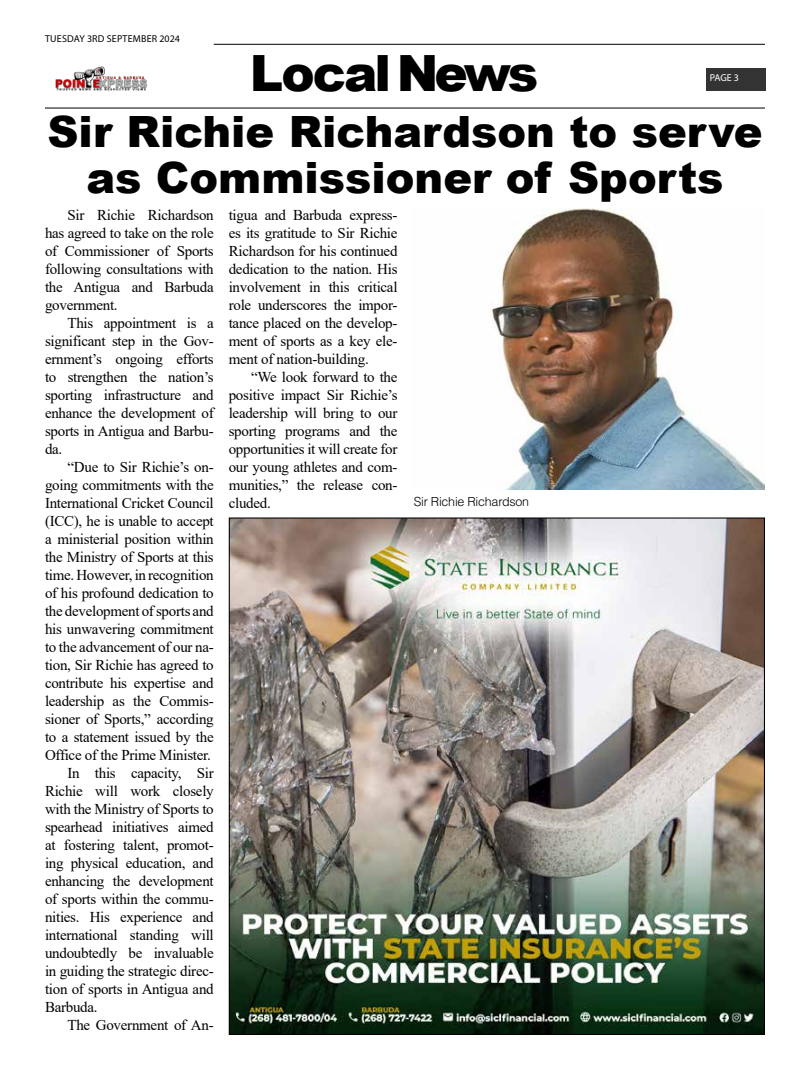
<style>
.page{position:relative;width:810px;height:1080px;background:#fff}
.page>*{position:absolute;margin:0;border:0;box-sizing:border-box;transform-origin:0 0}
.t1{font:900 50px "Arial";letter-spacing:-.06em;color:#000}
.t2{font:900 43.12px/46.2px "Arial";color:#000;text-align:center}
.t3{font:15px/18px "Times New Roman";letter-spacing:-.02em;color:#000;text-align:justify}
.t4{font:300 12.5px "Helvetica LT Std";letter-spacing:-.02em;color:#000}
.t5{font:10px "Myriad Pro";letter-spacing:.02em;color:#000}
.t6{font:10px "Myriad Pro";color:#fff}
</style>
<div class="page">
<hr style="left:45px;top:107px;width:720px;height:2px;background:#333">
<hr style="left:214px;top:44px;width:551px;height:1px;background:#333">
<div style="left:706px;top:68px;width:60px;height:23px;background:#333"></div>
<img style="left:55px;top:66px;width:93px;height:25px">
<img style="left:231px;top:519px;width:532px;height:514px">
<img style="left:491px;top:209px;width:274px;height:281px">
<p class="t5" style="left:45px;top:33px;width:136px">TUESDAY 3RD SEPTEMBER 2024</p>
<h1 class="t1" style="left:250px;top:37px;width:290px">Local News</h1>
<p class="t6" style="left:710px;top:72px;width:31px">PAGE 3</p>
<h2 class="t2" style="left:48px;top:107px;width:716px">Sir Richie Richardson to serve as Commissioner of Sports</h2>
<p class="t3" style="left:45px;top:206px;width:170px;text-indent:22px">Sir Richie Richardson has agreed to take on the role of Commissioner of Sports following consultations with the Antigua and Barbuda government.</p>
<p class="t3" style="left:45px;top:314px;width:170px;text-indent:22px">This appointment is a significant step in the Gov&shy;ernment’s ongoing efforts to strengthen the nation’s sporting infrastructure and enhance the development of sports in Antigua and Barbu&shy;da.</p>
<p class="t3" style="left:68px;top:458px;width:148px">“Due to Sir Richie’s on-</p>
<p class="t3" style="left:45px;top:476px;width:170px">going commitments with the</p>
<p class="t3" style="left:45px;top:494px;width:170px">International Cricket Council</p>
<p class="t3" style="left:45px;top:512px;width:170px">(ICC), he is unable to accept</p>
<p class="t3" style="left:45px;top:530px;width:170px">a ministerial position within</p>
<p class="t3" style="left:45px;top:548px;width:170px">the Ministry of Sports at this</p>
<p class="t3" style="left:45px;top:566px;width:170px">time. However, in recognition</p>
<p class="t3" style="left:45px;top:584px;width:170px">of his profound dedication to</p>
<p class="t3" style="left:45px;top:602px;width:170px">the development of sports and</p>
<p class="t3" style="left:45px;top:620px;width:170px">his unwavering commitment</p>
<p class="t3" style="left:45px;top:638px;width:170px">to the advancement of our na-</p>
<p class="t3" style="left:45px;top:656px;width:170px">tion, Sir Richie has agreed to</p>
<p class="t3" style="left:45px;top:674px;width:170px">contribute his expertise and</p>
<p class="t3" style="left:45px;top:692px;width:170px">leadership as the Commis-</p>
<p class="t3" style="left:45px;top:710px;width:170px">sioner of Sports,” according</p>
<p class="t3" style="left:45px;top:728px;width:170px">to a statement issued by the</p>
<p class="t3" style="left:45px;top:746px;width:167px">Office of the Prime Minister.</p>
<p class="t3" style="left:68px;top:764px;width:148px">In this capacity, Sir</p>
<p class="t3" style="left:45px;top:782px;width:170px">Richie will work closely</p>
<p class="t3" style="left:45px;top:800px;width:170px">with the Ministry of Sports to</p>
<p class="t3" style="left:45px;top:818px;width:170px">spearhead initiatives aimed</p>
<p class="t3" style="left:45px;top:836px;width:170px">at fostering talent, promot-</p>
<p class="t3" style="left:45px;top:854px;width:170px">ing physical education, and</p>
<p class="t3" style="left:45px;top:872px;width:170px">enhancing the development</p>
<p class="t3" style="left:45px;top:890px;width:170px">of sports within the commu-</p>
<p class="t3" style="left:45px;top:908px;width:170px">nities. His experience and</p>
<p class="t3" style="left:45px;top:926px;width:170px">international standing will</p>
<p class="t3" style="left:45px;top:944px;width:170px">undoubtedly be invaluable</p>
<p class="t3" style="left:45px;top:962px;width:170px">in guiding the strategic direc-</p>
<p class="t3" style="left:45px;top:980px;width:170px">tion of sports in Antigua and</p>
<p class="t3" style="left:45px;top:998px;width:54px">Barbuda.</p>
<p class="t3" style="left:68px;top:1016px;width:148px">The Government of An-</p>
<p class="t3" style="left:229px;top:206px;width:170px">tigua and Barbuda express&shy;es its gratitude to Sir Richie Richardson for his continued dedication to the nation. His involvement in this critical role underscores the impor&shy;tance placed on the develop&shy;ment of sports as a key ele&shy;ment of nation-building.</p>
<p class="t3" style="left:229px;top:368px;width:170px;text-indent:22px">“We look forward to the positive impact Sir Richie’s leadership will bring to our sporting programs and the opportunities it will create for our young athletes and com&shy;munities,” the release con&shy;cluded.</p>
<p class="t4" style="left:414px;top:494px;width:117px">Sir Richie Richardson</p>
</div>
